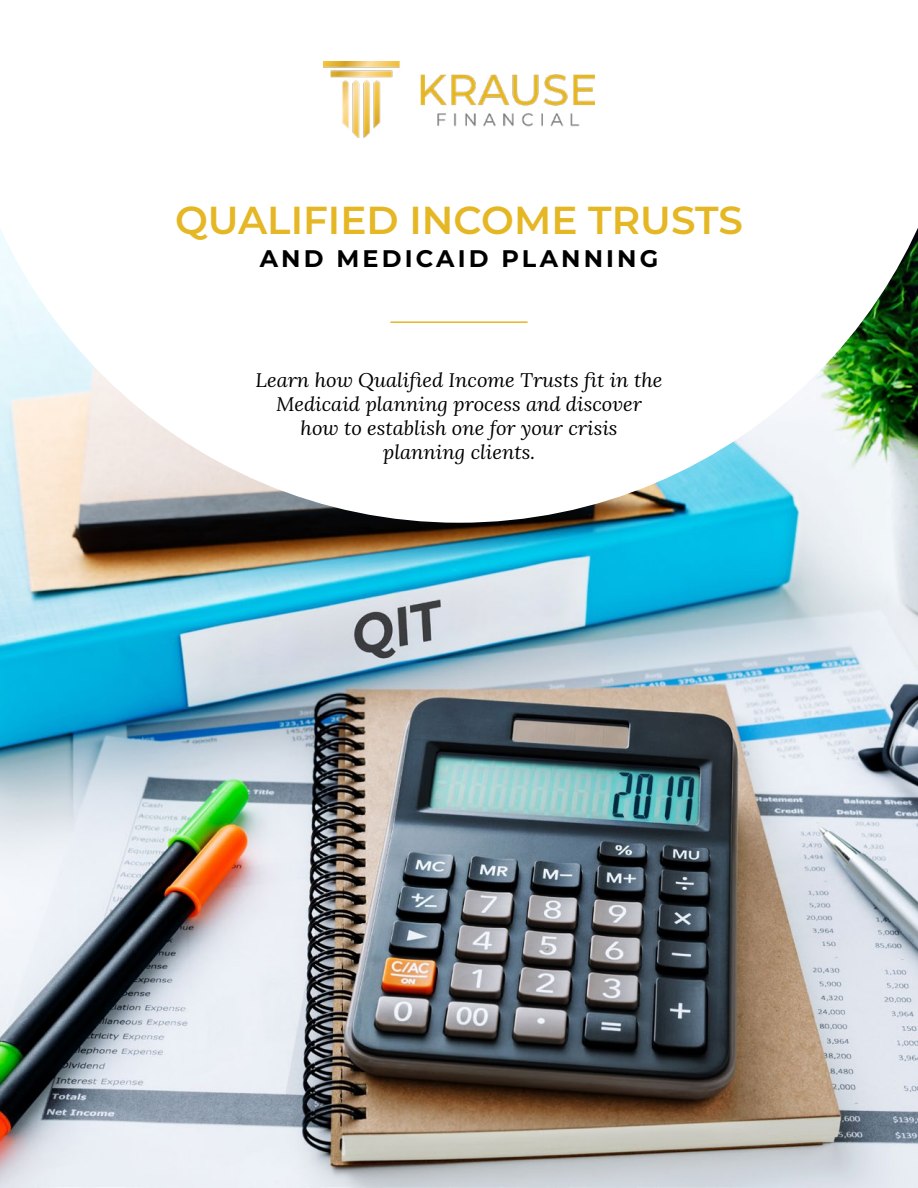
<style>
.page{position:relative;width:918px;height:1188px;background:#fff}
.page>*{position:absolute;margin:0;border:0;box-sizing:border-box;transform-origin:0 0}
.t1{font:600 39px "Montserrat";color:#e5b724}
.t2{font:700 24px "Montserrat";letter-spacing:.13em;color:#000}
.t3{font:italic 19.5px/24px "Lora";color:#000;text-align:center}
</style>
<div class="page">
<img style="left:0;top:523px;width:918px;height:665px">
<svg style="left:0;top:61px;width:918px;height:462px"></svg>
<img style="left:324px;top:62px;width:270px;height:75px">
<hr style="left:390px;top:321px;width:138px;height:2px;background:#e6b623">
<h1 class="t1" style="left:175px;top:193px;width:569px">QUALIFIED INCOME TRUSTS</h1>
<p class="t2" style="left:260px;top:241px;width:400px">AND MEDICAID PLANNING</p>
<p class="t3" style="left:255px;top:367px;width:409px">Learn how Qualified Income Trusts fit in the Medicaid planning process and discover how to establish one for your crisis<br>planning clients.</p>
</div>
